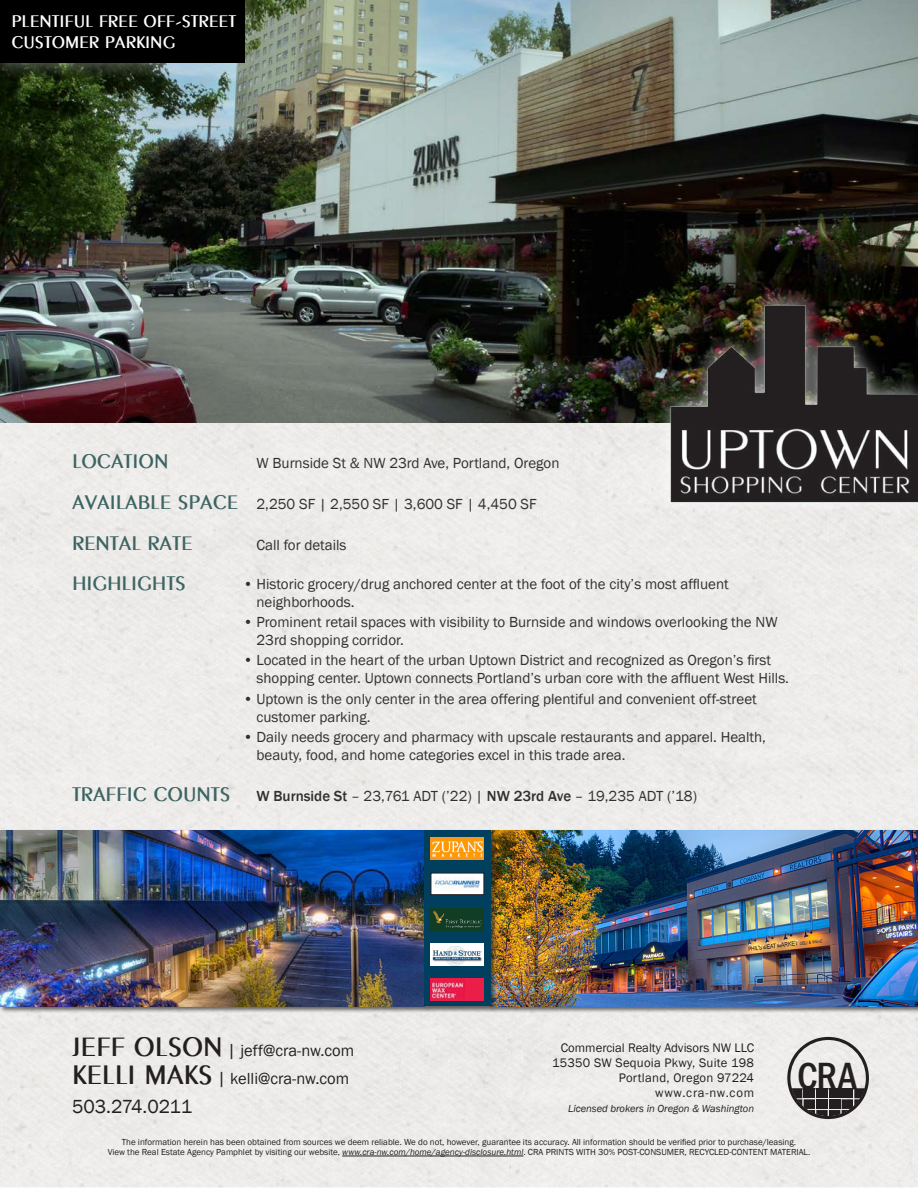
<style>
.page{position:relative;width:918px;height:1188px;background:#fff}
.page>*{position:absolute;margin:0;border:0;box-sizing:border-box;transform-origin:0 0}
.t1{font:500 condensed 39.3px "Franklin Gothic";color:#231f20}
.t2{font:300 21px "Peignot";color:#3c6461}
.t3{font:19.5px "Franklin Gothic";letter-spacing:-.02em;color:#231f20}
.t4{font:300 18px/21px "Peignot";color:#fff}
.t5{font:16.5px/28.5px "Franklin Gothic";color:#231f20}
.t6{font:15px/18px "Franklin Gothic";color:#312f30}
.t7{font:12.75px/15px "Franklin Gothic";letter-spacing:.02em;color:#231f20;text-align:right}
.t8{font:italic 10.5px "Franklin Gothic";color:#231f20}
.t9{font:9px/10.5px "Franklin Gothic";color:#231f20;text-align:center}
.s1{font-family:"Peignot";font-weight:300;font-size:21px;color:#3c6461}
.s2{font-weight:500}
.s3{font-family:"Peignot";font-weight:300;font-size:28.5px}
.s4{font-size:18px}
.s5{font-size:39px}
.s6{font-style:italic}
</style>
<div class="page">
<hr style="left:342px;top:1156px;width:181px;height:1px;background:#231f20">
<svg style="left:787px;top:1037px;width:82px;height:82px;background:#afadac"></svg>
<div style="left:490px;top:829px;width:428px;height:184px;background:#231f20;opacity:.69"></div>
<img style="left:497px;top:831px;width:421px;height:175px">
<div style="left:0;top:829px;width:431px;height:184px;background:#231f20;opacity:.69"></div>
<img style="left:0;top:831px;width:423px;height:175px">
<div style="left:423px;top:829px;width:74px;height:184px;background:#231f20;opacity:.69"></div>
<div style="left:424px;top:831px;width:67px;height:175px;background:#003f5e"></div>
<svg style="left:430px;top:837px;width:54px;height:23px"></svg>
<img style="left:432px;top:840px;width:51px;height:17px">
<div style="left:430px;top:943px;width:54px;height:22px;background:#fff"></div>
<img style="left:432px;top:946px;width:50px;height:19px">
<img style="left:0;top:0;width:918px;height:423px">
<div style="left:653px;top:288px;width:265px;height:231px;background:#fff;opacity:.75"></div>
<img style="left:671px;top:303px;width:247px;height:200px">
<div style="left:0;top:0;width:261px;height:80px;background:#fff;opacity:.45"></div>
<div style="left:0;top:0;width:244px;height:63px;background:#000"></div>
<div style="left:431px;top:873px;width:53px;height:22px;background:#fff"></div>
<img style="left:433px;top:877px;width:47px;height:12px">
<div style="left:431px;top:873px;width:53px;height:22px;border:1px solid #231f20"></div>
<div style="left:430px;top:978px;width:54px;height:23px;background:#eb1d49"></div>
<img style="left:430px;top:982px;width:34px;height:17px">
<div style="left:431px;top:908px;width:53px;height:22px;background:#123d25"></div>
<img style="left:433px;top:911px;width:48px;height:16px">
<p class="t4" style="left:12px;top:10px;width:226px">PLENTIFUL FREE OFF-STREET<br>CUSTOMER PARKING</p>
<h2 class="t2" style="left:72px;top:449px;width:98px">LOCATION</h2>
<p class="t6" style="left:256px;top:455px;width:305px">W Burnside St &amp; NW 23rd Ave, Portland, Oregon</p>
<p class="t6" style="left:72px;top:495px;width:466px"><span class="s1">AVAILABLE SPACE</span> 2,250 SF | 2,550 SF | 3,600 SF | 4,450 SF</p>
<h2 class="t2" style="left:72px;top:531px;width:122px">RENTAL RATE</h2>
<p class="t6" style="left:256px;top:536px;width:92px">Call for details</p>
<h2 class="t2" style="left:72px;top:571px;width:115px">HIGHLIGHTS</h2>
<p class="t6" style="left:256px;top:575px;width:474px;text-indent:-14px">• Historic grocery/drug anchored center at the foot of the city’s most affluent neighborhoods.</p>
<p class="t6" style="left:256px;top:613px;width:523px;text-indent:-14px">• Prominent retail spaces with visibility to Burnside and windows overlooking the NW<br>23rd shopping corridor.</p>
<p class="t6" style="left:256px;top:652px;width:534px;text-indent:-14px">• Located in the heart of the urban Uptown District and recognized as Oregon’s first shopping center. Uptown connects Portland’s urban core with the affluent West Hills.</p>
<p class="t6" style="left:256px;top:690px;width:502px;text-indent:-14px">• Uptown is the only center in the area offering plentiful and convenient off-street customer parking.</p>
<p class="t6" style="left:256px;top:728px;width:511px;text-indent:-14px">• Daily needs grocery and pharmacy with upscale restaurants and apparel. Health, beauty, food, and home categories excel in this trade area.</p>
<p class="t6" style="left:72px;top:787px;width:627px"><span class="s1">TRAFFIC COUNTS</span> <span class="s2">W Burnside St</span> – 23,761 ADT (’22) | <span class="s2">NW 23rd Ave</span> – 19,235 ADT (’18)</p>
<p class="t5" style="left:72px;top:1036px;width:284px"><span class="s3">JEFF OLSON</span> <span class="s4">|</span> jeff@cra-nw.com<br><span class="s3">KELLI MAKS</span> <span class="s4">|</span> kelli@cra-nw.com</p>
<h3 class="t3" style="left:72px;top:1094px;width:122px">503.274.0211</h3>
<p class="t7" style="left:552px;top:1041px;width:203px">Commercial Realty Advisors NW LLC<br>15350 SW Sequoia Pkwy, Suite 198<br>Portland, Oregon 97224 www.cra-nw.com</p>
<p class="t8" style="left:568px;top:1102px;width:188px">Licensed brokers in Oregon &amp; Washington</p>
<h1 class="t1" style="left:797px;top:1050px;width:62px"><span class="s5">C</span>RA</h1>
<p class="t9" style="left:108px;top:1137px;width:704px">The information herein has been obtained from sources we deem reliable. We do not, however, guarantee its accuracy. All information should be verified prior to purchase/leasing.<br>View the Real Estate Agency Pamphlet by visiting our website, <span class="s6">www.cra-nw.com/home/agency-disclosure.html</span>. CRA PRINTS WITH 30% POST-CONSUMER, RECYCLED-CONTENT MATERIAL.</p>
</div>
